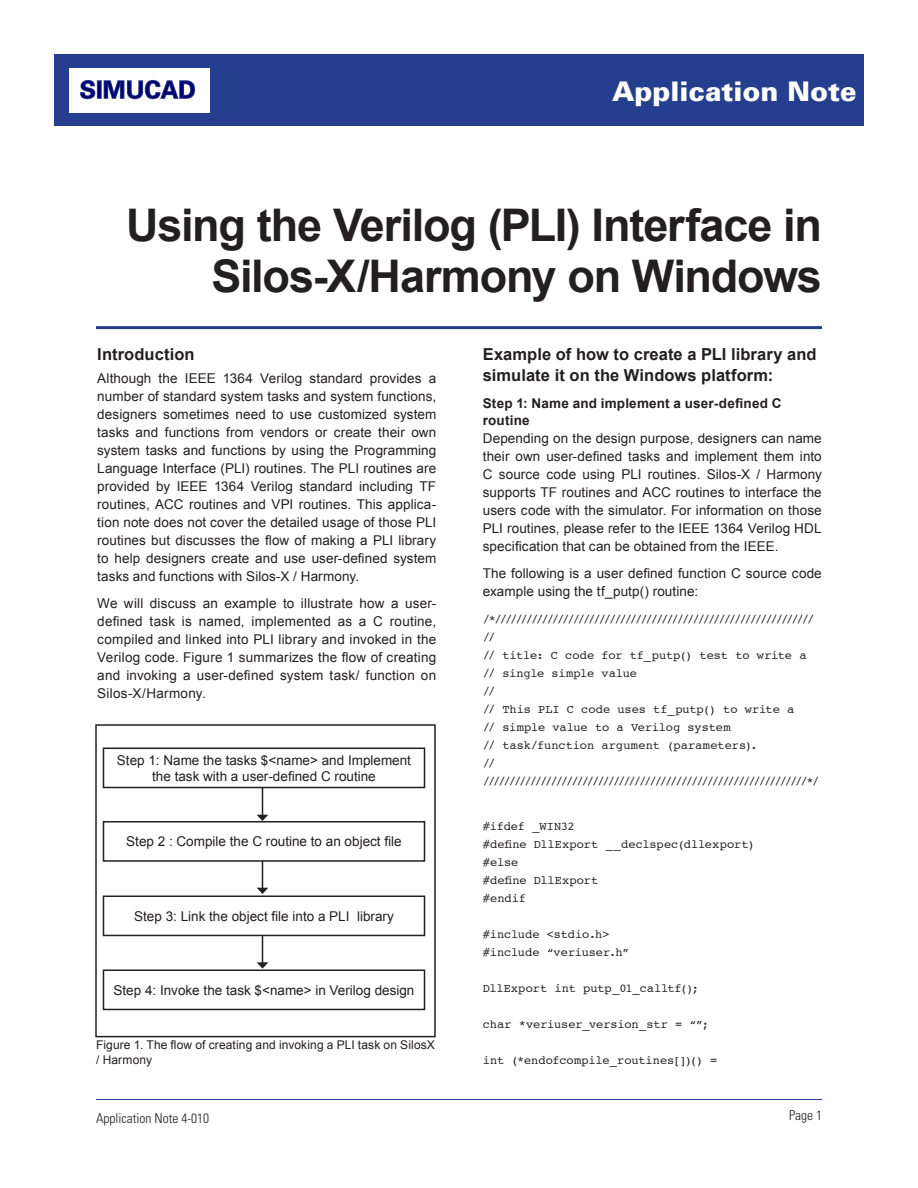
<style>
.page{position:relative;width:918px;height:1188px;background:#fff}
.page>*{position:absolute;margin:0;border:0;box-sizing:border-box;transform-origin:0 0}
.body_text_2{font:700 45px/51px "Arial";letter-spacing:-.025em;color:#231f20;text-align:right}
.t1{font:900 27px "Univers";color:#fff}
.article_sub-heading{font:700 16.5px/21px "Arial";letter-spacing:.005em;color:#231f20}
.body_text_2-2{font:13.5px/18px "Arial";letter-spacing:.01em;color:#231f20;text-align:justify}
.article_heading{font:13.5px/16.2px "Arial";color:#231f20;text-align:center}
.article_sub-head2{font:700 13.5px/16.5px "Arial";letter-spacing:.015em;color:#231f20}
.t2{font:300 condensed 13.5px "Univers";color:#231f20}
.syntax_no_space_afte{font:12px/18px "Courier";letter-spacing:-.005em;color:#231f20}
.figure_captions{font:12px/15px "Arial";letter-spacing:.01em;color:#231f20}
</style>
<div class="page">
<hr style="left:96px;top:1099px;width:726px;height:1px;background:#253f8e">
<div style="left:54px;top:54px;width:810px;height:72px;background:#253f8e"></div>
<div style="left:70px;top:68px;width:140px;height:45px;background:#fff"></div>
<img style="left:80px;top:79px;width:116px;height:20px">
<hr style="left:96px;top:326px;width:726px;height:3px;background:#253f8e">
<div style="left:95px;top:724px;width:341px;height:313px;border:2px solid #231f20"></div>
<div style="left:103px;top:748px;width:322px;height:40px;border:2px solid #231f20"></div>
<div style="left:103px;top:821px;width:322px;height:41px;border:2px solid #231f20"></div>
<div style="left:103px;top:896px;width:322px;height:40px;border:2px solid #231f20"></div>
<div style="left:103px;top:970px;width:322px;height:40px;border:2px solid #231f20"></div>
<svg style="left:257px;top:788px;width:11px;height:33px"></svg>
<svg style="left:257px;top:861px;width:11px;height:33px"></svg>
<svg style="left:257px;top:935px;width:11px;height:34px"></svg>
<p class="t1" style="left:612px;top:74px;width:246px">Application Note</p>
<p class="body_text_2" style="left:126px;top:201px;width:697px">Using the Verilog (PLI) Interface in<br>Silos-X/Harmony on Windows</p>
<p class="article_sub-heading" style="left:97px;top:344px;width:99px">Introduction</p>
<p class="body_text_2-2" style="left:97px;top:369px;width:341px">Although the IEEE 1364 Verilog standard provides a number of standard system tasks and system functions, designers sometimes need to use customized system tasks and functions from vendors or create their own system tasks and functions by using the Programming Language Interface (PLI) routines. The PLI routines are provided by IEEE 1364 Verilog standard including TF routines, ACC routines and VPI routines. This applica&shy;tion note does not cover the detailed usage of those PLI routines but discusses the flow of making a PLI library to help designers create and use user-defined system tasks and functions with Silos-X / Harmony.</p>
<p class="body_text_2-2" style="left:97px;top:594px;width:340px">We will discuss an example to illustrate how a user&shy;defined task is named, implemented as a C routine, compiled and linked into PLI library and invoked in the Verilog code. Figure 1 summarizes the flow of creating and invoking a user-defined system task/ function on Silos-X/Harmony.</p>
<p class="article_heading" style="left:117px;top:752px;width:296px">Step 1: Name the tasks $&lt;name&gt; and Implement the task with a user-defined C routine</p>
<p class="article_heading" style="left:126px;top:834px;width:277px">Step 2 : Compile the C routine to an object file</p>
<p class="article_heading" style="left:134px;top:908px;width:261px">Step 3: Link the object file into a PLI library</p>
<p class="article_heading" style="left:114px;top:982px;width:302px">Step 4: Invoke the task $&lt;name&gt; in Verilog design</p>
<p class="figure_captions" style="left:96px;top:1038px;width:340px">Figure 1. The flow of creating and invoking a PLI task on SilosX / Harmony</p>
<p class="article_sub-heading" style="left:483px;top:344px;width:335px">Example of how to create a PLI library and simulate it on the Windows platform:</p>
<p class="article_sub-head2" style="left:483px;top:395px;width:300px">Step 1: Name and implement a user-defined C routine</p>
<p class="body_text_2-2" style="left:483px;top:429px;width:340px">Depending on the design purpose, designers can name their own user-defined tasks and implement them into C source code using PLI routines. Silos-X / Harmony supports TF routines and ACC routines to interface the users code with the simulator. For information on those PLI routines, please refer to the IEEE 1364 Verilog HDL specification that can be obtained from the IEEE.</p>
<p class="body_text_2-2" style="left:483px;top:564px;width:340px">The following is a user defined function C source code example using the tf_putp() routine:</p>
<p class="syntax_no_space_afte" style="left:483px;top:609px;width:333px">/*/////////////////////////////////////////////////////////////</p>
<p class="syntax_no_space_afte" style="left:483px;top:627px;width:14px">//</p>
<p class="syntax_no_space_afte" style="left:483px;top:645px;width:325px">// title: C code for tf_putp() test to write a // single simple value</p>
<p class="syntax_no_space_afte" style="left:483px;top:681px;width:14px">//</p>
<p class="syntax_no_space_afte" style="left:483px;top:699px;width:313px">// This PLI C code uses tf_putp() to write a // simple value to a Verilog system</p>
<p class="syntax_no_space_afte" style="left:483px;top:735px;width:276px">// task/function argument (parameters).</p>
<p class="syntax_no_space_afte" style="left:483px;top:753px;width:14px">//</p>
<p class="syntax_no_space_afte" style="left:483px;top:771px;width:338px">//////////////////////////////////////////////////////////////*/</p>
<p class="syntax_no_space_afte" style="left:483px;top:816px;width:93px">#ifdef _WIN32</p>
<p class="syntax_no_space_afte" style="left:483px;top:834px;width:273px">#define DllExport __declspec(dllexport)</p>
<p class="syntax_no_space_afte" style="left:483px;top:852px;width:37px">#else</p>
<p class="syntax_no_space_afte" style="left:483px;top:870px;width:117px">#define DllExport</p>
<p class="syntax_no_space_afte" style="left:483px;top:888px;width:45px">#endif</p>
<p class="syntax_no_space_afte" style="left:483px;top:924px;width:128px">#include &lt;stdio.h&gt;</p>
<p class="syntax_no_space_afte" style="left:483px;top:942px;width:148px">#include “veriuser.h”</p>
<p class="syntax_no_space_afte" style="left:483px;top:978px;width:218px">DllExport int putp_01_calltf();</p>
<p class="syntax_no_space_afte" style="left:483px;top:1014px;width:228px">char *veriuser_version_str = “”;</p>
<p class="syntax_no_space_afte" style="left:483px;top:1050px;width:236px">int (*endofcompile_routines[])() =</p>
<p class="t2" style="left:96px;top:1110px;width:115px">Application Note 4-010</p>
<p class="t2" style="left:789px;top:1107px;width:34px">Page 1</p>
</div>
